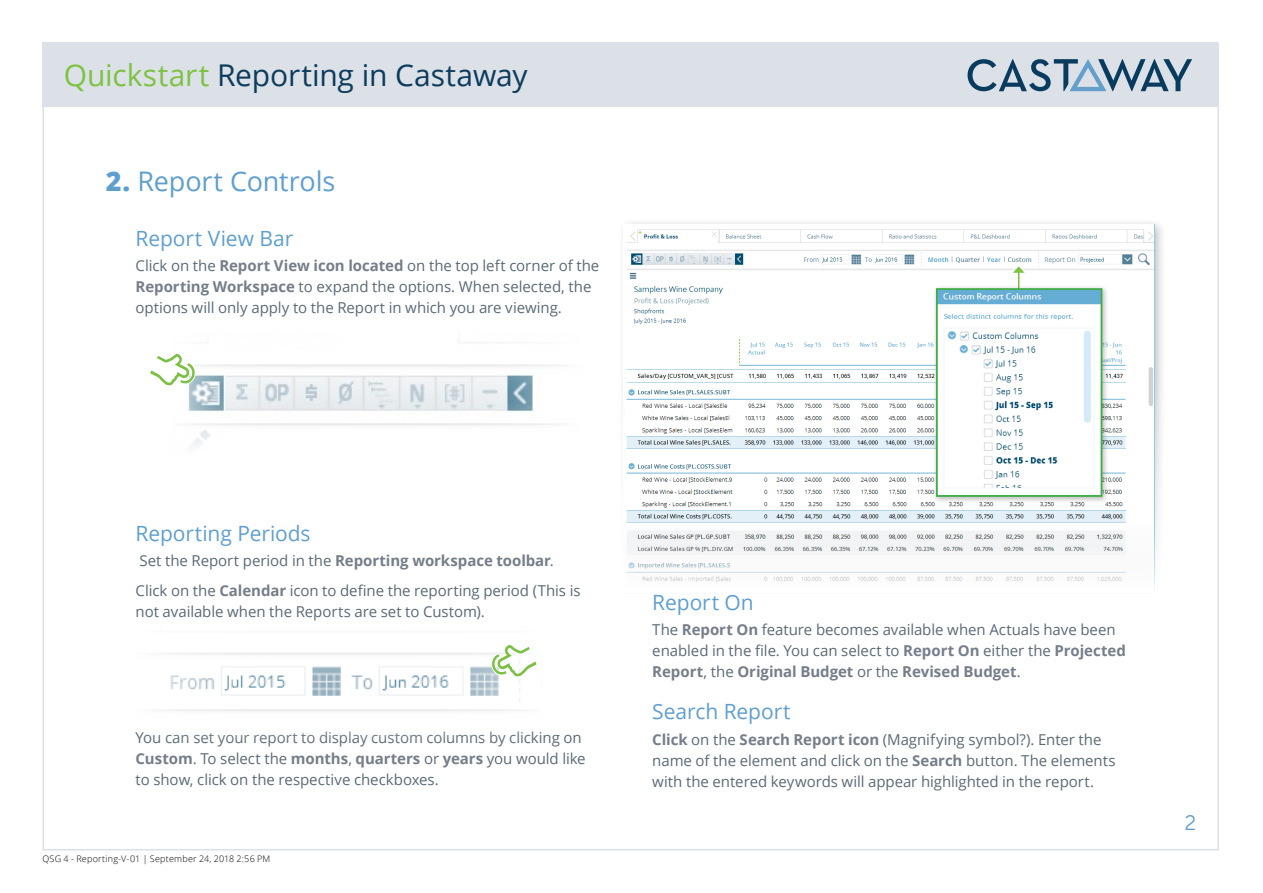
<style>
.page{position:relative;width:1263px;height:893px;background:#fff}
.page>*{position:absolute;margin:0;border:0;box-sizing:border-box;transform-origin:0 0}
.t1{font:30px "Open Sans";letter-spacing:-.005em;color:#0d3b5d}
.t2{font:27px "Open Sans";letter-spacing:-.005em;color:#5f9fce}
.t3{font:21px "Open Sans";letter-spacing:-.005em;color:#5f9fce}
.t4{font:21px "Museo Sans 300";color:#5f9fce}
.t5{font:15px/21px "Open Sans";letter-spacing:-.005em;color:#5a6a76}
.t6{font:300 9px "Open Sans";letter-spacing:.025em;color:#000}
.s1{color:#7dc242}
.s2{font-weight:800}
.s3{font-weight:700;color:#757e89}
</style>
<div class="page">
<div style="left:618px;top:218px;width:548px;height:379px;background:#000;opacity:.25"></div>
<img style="left:624px;top:224px;width:530px;height:370px">
<hr style="left:1018px;top:272px;width:1px;height:186px;background:#7dc242">
<svg style="left:1013px;top:266px;width:11px;height:7px"></svg>
<div style="left:932px;top:284px;width:177px;height:220px;background:#000;opacity:.25"></div>
<img style="left:939px;top:291px;width:160px;height:203px">
<div style="left:936px;top:288px;width:166px;height:209px;border:2px solid #41ad49"></div>
<img style="left:188px;top:342px;width:371px;height:105px">
<img style="left:161px;top:653px;width:359px;height:58px">
<svg style="left:150px;top:351px;width:47px;height:37px"></svg>
<svg style="left:490px;top:645px;width:47px;height:34px"></svg>
<div style="left:43px;top:43px;width:1175px;height:64px;background:#dbe1e7"></div>
<svg style="left:967px;top:59px;width:225px;height:32px"></svg>
<h1 class="t1" style="left:64px;top:55px;width:465px"><span class="s1">Quickstart</span> Reporting in Castaway</h1>
<h2 class="t2" style="left:106px;top:162px;width:231px"><span class="s2">2.</span> Report Controls</h2>
<h3 class="t3" style="left:136px;top:224px;width:159px">Report View Bar</h3>
<p class="t5" style="left:136px;top:255px;width:465px">Click on the <span class="s3">Report View icon located</span> on the top left corner of the<br><span class="s3">Reporting Workspace</span> to expand the options. When selected, the options will only apply to the Report in which you are viewing.</p>
<h3 class="t3" style="left:136px;top:519px;width:176px">Reporting Periods</h3>
<p class="t5" style="left:136px;top:546px;width:446px;line-height:29.5px">Set the Report period in the <span class="s3">Reporting workspace toolbar</span>.<br>Click on the <span class="s3">Calendar</span> icon to define the reporting period (This is</p>
<p class="t5" style="left:136px;top:600px;width:351px">not available when the Reports are set to Custom).</p>
<p class="t5" style="left:136px;top:727px;width:451px">You can set your report to display custom columns by clicking on<br><span class="s3">Custom</span>. To select the <span class="s3">months</span>, <span class="s3">quarters</span> or <span class="s3">years</span> you would like to show, click on the respective checkboxes.</p>
<p class="t6" style="left:43px;top:852px;width:229px">QSG 4 - Reporting-V-01 | September 24, 2018 2:56 PM</p>
<h3 class="t3" style="left:652px;top:588px;width:103px">Report On</h3>
<p class="t5" style="left:652px;top:619px;width:475px">The <span class="s3">Report On</span> feature becomes available when Actuals have been enabled in the file. You can select to <span class="s3">Report On</span> either the <span class="s3">Projected<br>Report</span>, the <span class="s3">Original Budget</span> or the <span class="s3">Revised Budget</span>.</p>
<h3 class="t3" style="left:652px;top:697px;width:140px">Search Report</h3>
<p class="t5" style="left:652px;top:728px;width:465px"><span class="s3">Click</span> on the <span class="s3">Search Report icon</span> (Magnifying symbol?). Enter the name of the element and click on the <span class="s3">Search</span> button. The elements with the entered keywords will appear highlighted in the report.</p>
<h3 class="t4" style="left:1184px;top:811px;width:13px">2</h3>
</div>
